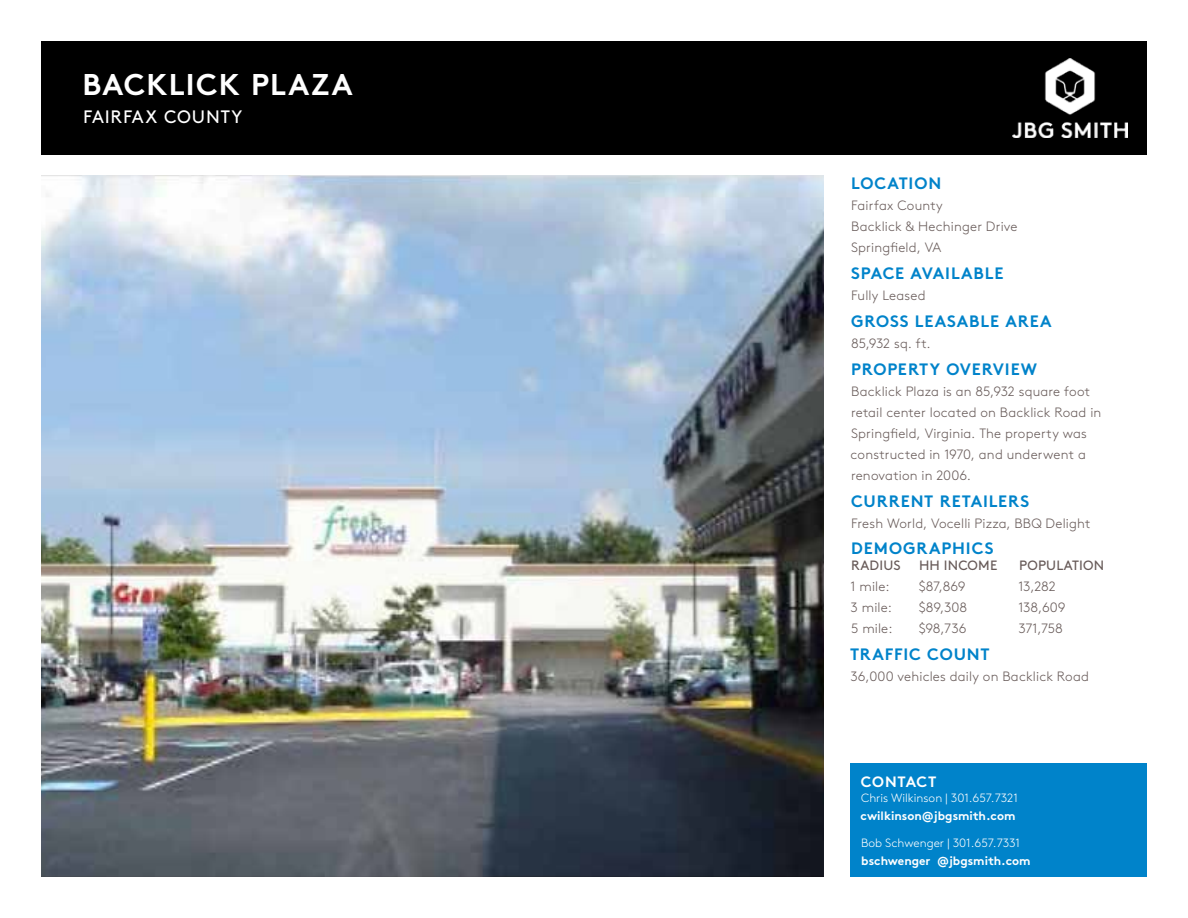
<style>
.page{position:relative;width:1188px;height:918px;background:#fff}
.page>*{position:absolute;margin:0;border:0;box-sizing:border-box;transform-origin:0 0}
.t1{font:700 30px "Brown Pro";letter-spacing:.04em;color:#fff}
.t2{font:18px "Brown Pro";letter-spacing:.045em;color:#fff}
.t3{font:700 16.5px "Brown Pro";letter-spacing:.055em;color:#0083ca}
.t4{font:700 15px "Brown Pro";letter-spacing:.045em;color:#fff}
.t5{font:300 13.5px/21px "Brown Pro";letter-spacing:.01em;color:#675a58}
.t6{font:13.5px "Brown Pro";letter-spacing:.01em;color:#675a58}
.t7{font:300 13.5px/21px "Brown Pro";letter-spacing:-.015em;color:#675a58}
.t8{font:300 12px "Brown Pro";color:#fff}
.t9{font:700 12px "Brown Pro";color:#fff}
</style>
<div class="page">
<img style="left:41px;top:176px;width:783px;height:701px">
<div style="left:0;top:40px;width:1188px;height:115px;background:#000"></div>
<div style="left:850px;top:763px;width:298px;height:115px;background:#0083ca"></div>
<img style="left:1012px;top:58px;width:116px;height:79px">
<div style="left:1148px;top:0;width:40px;height:918px;background:#fff"></div>
<div style="left:0;top:0;width:40px;height:918px;background:#fff"></div>
<h1 class="t1" style="left:82px;top:60px;width:272px">BACKLICK PLAZA</h1>
<h2 class="t2" style="left:83px;top:103px;width:160px">FAIRFAX COUNTY</h2>
<p class="t3" style="left:851px;top:170px;width:92px">LOCATION</p>
<p class="t5" style="left:851px;top:194px;width:168px">Fairfax County<br>Backlick &amp; Hechinger Drive<br>Springfield, VA</p>
<p class="t3" style="left:851px;top:260px;width:154px">SPACE AVAILABLE</p>
<p class="t5" style="left:851px;top:284px;width:76px">Fully Leased</p>
<p class="t3" style="left:851px;top:308px;width:202px">GROSS LEASABLE AREA</p>
<p class="t5" style="left:851px;top:332px;width:81px">85,932 sq. ft.</p>
<p class="t3" style="left:851px;top:356px;width:187px">PROPERTY OVERVIEW</p>
<p class="t5" style="left:851px;top:380px;width:252px">Backlick Plaza is an 85,932 square foot retail center located on Backlick Road in Springfield, Virginia. The property was constructed in 1970, and underwent a renovation in 2006.</p>
<p class="t3" style="left:851px;top:488px;width:180px">CURRENT RETAILERS</p>
<p class="t5" style="left:851px;top:512px;width:241px">Fresh World, Vocelli Pizza, BBQ Delight</p>
<p class="t3" style="left:851px;top:535px;width:144px">DEMOGRAPHICS</p>
<p class="t6" style="left:851px;top:555px;width:51px">RADIUS</p>
<p class="t5" style="left:851px;top:575px;width:44px">1 mile:<br>3 mile:<br>5 mile:</p>
<p class="t6" style="left:919px;top:555px;width:80px">HH INCOME</p>
<p class="t5" style="left:919px;top:575px;width:50px">$87,869 $89,308 $98,736</p>
<p class="t6" style="left:1019px;top:555px;width:87px">POPULATION</p>
<p class="t7" style="left:1018px;top:575px;width:49px">13,282<br>138,609<br>371,758</p>
<p class="t3" style="left:850px;top:641px;width:141px">TRAFFIC COUNT</p>
<p class="t5" style="left:851px;top:665px;width:240px">36,000 vehicles daily on Backlick Road</p>
<p class="t4" style="left:861px;top:769px;width:77px">CONTACT</p>
<p class="t8" style="left:861px;top:789px;width:158px">Chris Wilkinson | 301.657.7321</p>
<p class="t9" style="left:861px;top:806px;width:156px">cwilkinson@jbgsmith.com</p>
<p class="t8" style="left:861px;top:834px;width:160px">Bob Schwenger | 301.657.7331</p>
<p class="t9" style="left:861px;top:851px;width:171px">bschwenger @jbgsmith.com</p>
</div>
